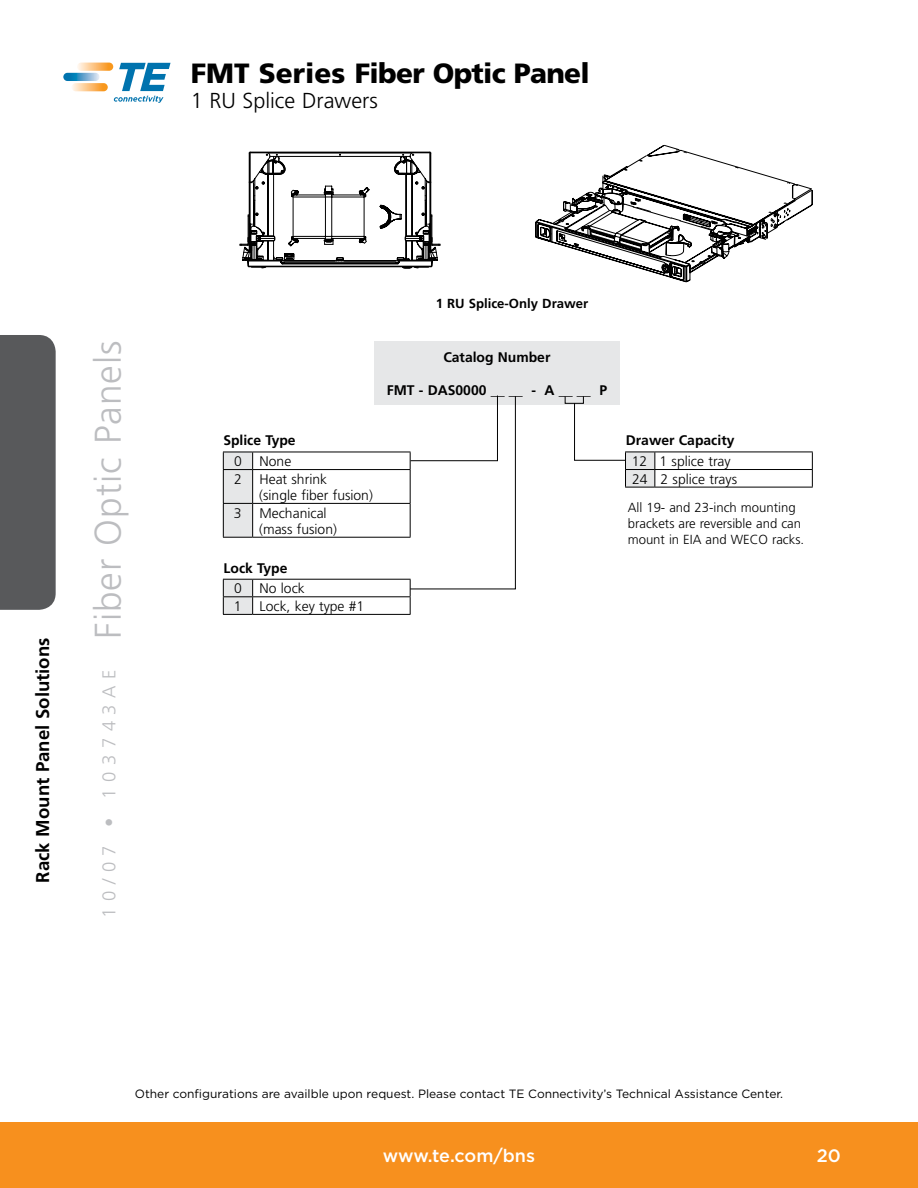
<style>
.page{position:relative;width:918px;height:1188px;background:#fff}
.page>*{position:absolute;margin:0;border:0;box-sizing:border-box;transform-origin:0 0}
.t1{font:300 37.05px "Frutiger";letter-spacing:.025em;color:#bcbdc0}
.t2{font:900 27.9px "Frutiger";letter-spacing:-.025em;color:#000}
.t3{font:300 21.6px "Frutiger";color:#000}
.t4{font:700 18.6px "Frutiger";color:#000}
.t5{font:500 18px "Gotham";letter-spacing:-.005em;color:#fff}
.t6{font:300 14.7px "Frutiger";letter-spacing:-.01em;color:#000}
.t7{font:300 13.95px/16.2px "Frutiger";color:#000}
.t8{font:700 13.95px/20.9px "Frutiger";color:#000}
.t9{font:300 13.2px/16.2px "Frutiger";color:#000}
.t10{font:700 13.2px "Frutiger";color:#000}
.t11{font:900 12.3px "Frutiger";letter-spacing:.375em;color:#fff}
.t12{font:12px "Gotham";color:#000}
.s1{font-size:18.6px}
.s2{font-weight:300}
</style>
<div class="page">
<div style="left:0;top:335px;width:56px;height:275px;background:#58595b"></div>
<div style="left:374px;top:341px;width:246px;height:64px;background:#e6e7e8"></div>
<div style="left:565px;top:396px;width:19px;height:8px;border:1px solid #000"></div>
<svg style="left:240px;top:151px;width:201px;height:117px"></svg>
<svg style="left:535px;top:145px;width:278px;height:138px"></svg>
<hr style="left:625px;top:487px;width:30px;height:1px;background:#000">
<hr style="left:655px;top:487px;width:158px;height:1px;background:#000">
<hr style="left:655px;top:452px;width:158px;height:1px;background:#000">
<hr style="left:655px;top:469px;width:158px;height:1px;background:#000">
<svg style="left:574px;top:402px;width:81px;height:85px"></svg>
<svg style="left:812px;top:452px;width:1px;height:35px"></svg>
<hr style="left:253px;top:503px;width:158px;height:1px;background:#000">
<hr style="left:253px;top:452px;width:158px;height:1px;background:#000">
<svg style="left:223px;top:452px;width:30px;height:85px;background:#dedfe0"></svg>
<hr style="left:223px;top:469px;width:30px;height:1px;background:#000">
<hr style="left:223px;top:470px;width:1px;height:33px;background:#000">
<hr style="left:253px;top:469px;width:158px;height:1px;background:#000">
<hr style="left:252px;top:470px;width:1px;height:33px;background:#000">
<hr style="left:223px;top:504px;width:1px;height:33px;background:#000">
<hr style="left:252px;top:504px;width:1px;height:33px;background:#000">
<hr style="left:223px;top:537px;width:30px;height:1px;background:#000">
<hr style="left:253px;top:537px;width:158px;height:1px;background:#000">
<hr style="left:223px;top:614px;width:30px;height:1px;background:#000">
<hr style="left:253px;top:614px;width:158px;height:1px;background:#000">
<hr style="left:253px;top:579px;width:158px;height:1px;background:#000">
<hr style="left:253px;top:596px;width:158px;height:1px;background:#000">
<svg style="left:223px;top:579px;width:30px;height:35px"></svg>
<svg style="left:409px;top:395px;width:107px;height:219px"></svg>
<div style="left:0;top:1123px;width:918px;height:65px;background:#f7901e"></div>
<svg style="left:77px;top:63px;width:36px;height:8px"></svg>
<svg style="left:72px;top:83px;width:36px;height:8px"></svg>
<svg style="left:63px;top:73px;width:37px;height:8px"></svg>
<svg style="left:89px;top:62px;width:82px;height:41px"></svg>
<p class="t2" style="left:191px;top:57px;width:401px">FMT Series Fiber Optic Panel</p>
<p class="t3" style="left:191px;top:88px;width:189px">1 RU Splice Drawers</p>
<p class="t4" style="left:32px;top:883px;width:246px;rotate:-90deg">Rack Mount Panel Solutions</p>
<p class="t1" style="left:87px;top:918px;width:579px;rotate:-90deg"><span class="s1">1 0 / 0 7 • 1 0 3 7 4 3 A E</span> Fiber Optic Panels</p>
<p class="t10" style="left:436px;top:295px;width:154px">1 RU Splice-Only Drawer</p>
<p class="t8" style="left:234px;top:430px;width:63px;text-indent:-11px">Splice Type<br><span class="s2">0</span></p>
<p class="t7" style="left:260px;top:453px;width:33px">None</p>
<p class="t7" style="left:234px;top:471px;width:9px">2</p>
<p class="t7" style="left:259px;top:471px;width:115px">Heat shrink<br>(single fiber fusion)</p>
<p class="t7" style="left:234px;top:505px;width:9px">3</p>
<p class="t7" style="left:259px;top:505px;width:79px">Mechanical (mass fusion)</p>
<p class="t8" style="left:234px;top:557px;width:55px;text-indent:-10px">Lock Type<br><span class="s2">0</span></p>
<p class="t7" style="left:260px;top:581px;width:47px">No lock</p>
<p class="t7" style="left:234px;top:598px;width:9px">1</p>
<p class="t7" style="left:260px;top:598px;width:106px">Lock, key type #1</p>
<p class="t8" style="left:443px;top:347px;width:109px">Catalog Number</p>
<p class="t8" style="left:387px;top:379px;width:222px">FMT - DAS0000 __ __ - A __ __ P</p>
<p class="t8" style="left:626px;top:430px;width:110px;text-align:center">Drawer Capacity<br><span class="s2">12 1 splice tray</span></p>
<p class="t7" style="left:632px;top:471px;width:107px">24 2 splice trays</p>
<p class="t9" style="left:628px;top:499px;width:178px">All 19- and 23-inch mounting brackets are reversible and can mount in EIA and WECO racks.</p>
<p class="t6" style="left:189px;top:1082px;width:599px">Other configurations are available upon request. Please contact ADC Technical Assistance Center.</p>
<p class="t12" style="left:135px;top:1087px;width:650px">Other configurations are availble upon request. Please contact TE Connectivity’s Technical Assistance Center.</p>
<p class="t5" style="left:383px;top:1144px;width:154px">www.te.com/bns</p>
<p class="t5" style="left:817px;top:1144px;width:26px">20</p>
<p class="t11" style="left:349px;top:1146px;width:169px">+1-952-938-8080</p>
</div>
